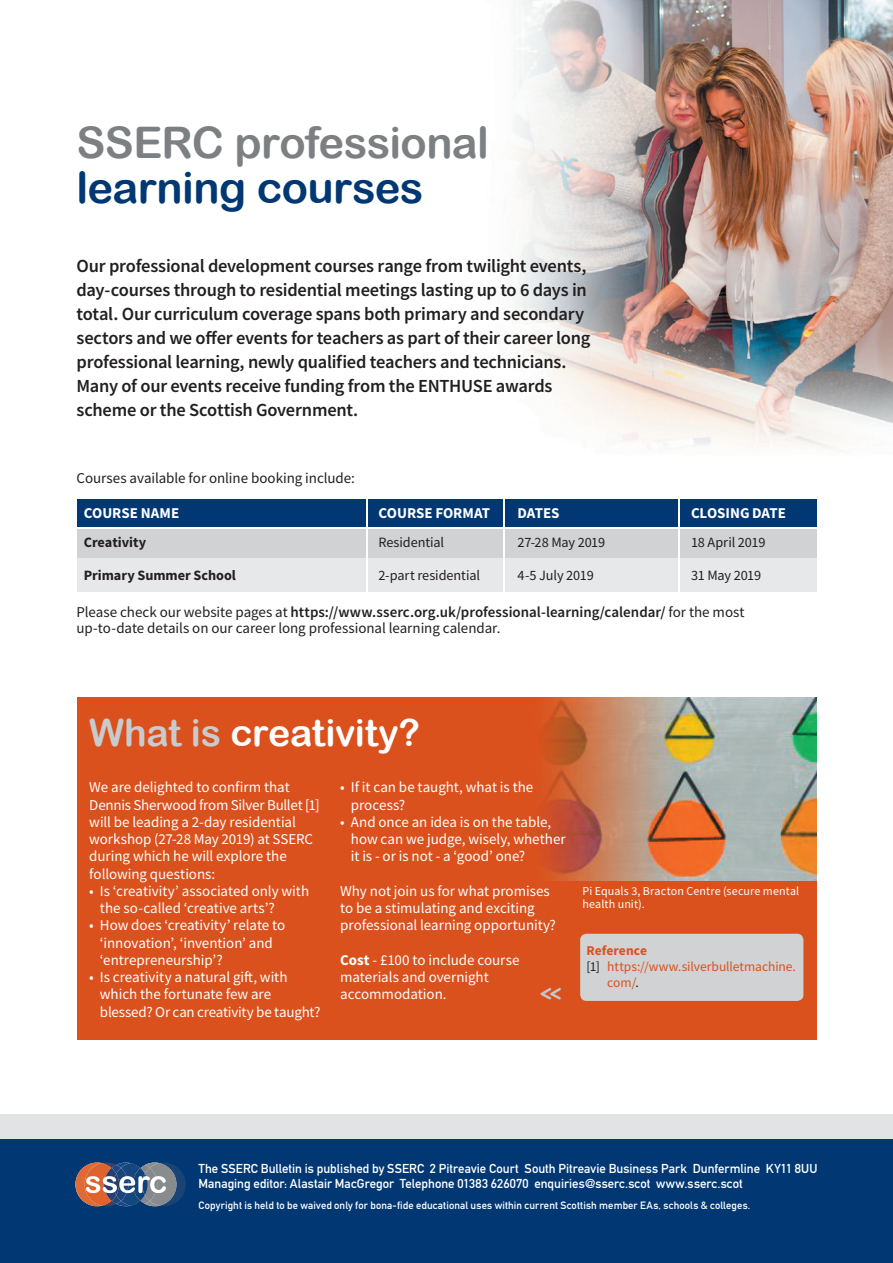
<style>
.page{position:relative;width:893px;height:1263px;background:#fff}
.page>*{position:absolute;margin:0;border:0;box-sizing:border-box;transform-origin:0 0}
.t1{font:43.5px "Arial Rounded MT Bold";letter-spacing:-.015em;color:#7d8082}
.t2{font:43.5px "Arial Rounded MT Bold";letter-spacing:-.015em;color:#013874}
.t3{font:37.5px "Arial Rounded MT Bold";letter-spacing:-.01em;color:#fff}
.t4{font:700 24.15px "Monoglyceride";color:#c4c7ca;scale:.87 1}
.t5{font:600 18.45px/24px "Source Sans Pro";letter-spacing:-.015em;color:#231f20}
.t6{font:15px/17.2px "Source Sans Pro";letter-spacing:-.005em;color:#fff}
.t7{font:15px/16.5px "Source Sans Pro";letter-spacing:-.005em;color:#231f20}
.t8{font:700 15px "Source Sans Pro";letter-spacing:-.005em;color:#fff}
.t9{font:14.25px "Source Sans Pro";letter-spacing:-.01em;color:#231f20}
.t10{font:700 14.25px "Source Sans Pro";letter-spacing:-.005em;color:#231f20}
.t11{font:13.5px "Source Sans Pro";letter-spacing:-.005em;color:#da511d}
.t12{font:700 13.5px "Source Sans Pro";letter-spacing:.005em;color:#da511d}
.t13{font:700 12.75px/15px "DIN Alternate";letter-spacing:.005em;color:#fff}
.t14{font:12px/13.5px "Source Sans Pro";letter-spacing:.01em;color:#fff}
.t15{font:700 10.5px "DIN Alternate";letter-spacing:.015em;color:#fff}
.s1{font-weight:600}
.s2{color:#c8cacc}
.s3{font-weight:700}
.s4{color:#231f20}
</style>
<div class="page">
<div style="left:0;top:1114px;width:893px;height:26px;background:#e2e3e4"></div>
<div style="left:0;top:1140px;width:893px;height:123px;background:#013874"></div>
<svg style="left:75px;top:1162px;width:111px;height:44px;background:#787482"></svg>
<img style="left:514px;top:0;width:379px;height:451px">
<div style="left:77px;top:697px;width:739px;height:343px;background:#da511d"></div>
<img style="left:544px;top:697px;width:272px;height:183px">
<div style="left:580px;top:934px;width:223px;height:67px;background:#d1d2d3;border-radius:6px"></div>
<div style="left:77px;top:529px;width:739px;height:62px;background:#d1d2d3"></div>
<div style="left:77px;top:499px;width:739px;height:28px;background:#013874"></div>
<div style="left:77px;top:558px;width:739px;height:33px;background:#e7e8e9"></div>
<hr style="left:366px;top:499px;width:2px;height:92px;background:#fff">
<hr style="left:504px;top:499px;width:1px;height:92px;background:#fff">
<hr style="left:678px;top:499px;width:1px;height:92px;background:#fff">
<h1 class="t1" style="left:77px;top:117px;width:414px">SSERC professional</h1>
<h1 class="t2" style="left:77px;top:162px;width:348px">learning courses</h1>
<p class="t5" style="left:77px;top:254px;width:515px">Our professional development courses range from twilight events, day-courses through to residential meetings lasting up to 6 days in total. Our curriculum coverage spans both primary and secondary sectors and we offer events for teachers as part of their career long professional learning, newly qualified teachers and technicians.<br>Many of our events receive funding from the ENTHUSE awards scheme or the Scottish Government.</p>
<p class="t7" style="left:77px;top:470px;width:280px">Courses available for online booking include:</p>
<p class="t8" style="left:84px;top:503px;width:97px">COURSE NAME</p>
<p class="t8" style="left:378px;top:503px;width:113px">COURSE FORMAT</p>
<p class="t8" style="left:518px;top:503px;width:44px">DATES</p>
<p class="t8" style="left:691px;top:503px;width:96px">CLOSING DATE</p>
<p class="t10" style="left:84px;top:532px;width:64px">Creativity</p>
<p class="t9" style="left:378px;top:533px;width:67px">Residential</p>
<p class="t9" style="left:518px;top:533px;width:89px">27-28 May 2019</p>
<p class="t9" style="left:691px;top:533px;width:76px">18 April 2019</p>
<p class="t10" style="left:84px;top:565px;width:154px">Primary Summer School</p>
<p class="t9" style="left:378px;top:566px;width:103px">2-part residential</p>
<p class="t9" style="left:518px;top:566px;width:78px">4-5 July 2019</p>
<p class="t9" style="left:691px;top:566px;width:72px">31 May 2019</p>
<p class="t7" style="left:77px;top:603px;width:670px">Please check our website pages at <span class="s1">https://www.sserc.org.uk/professional-learning/calendar/</span> for the most up-to-date details on our career long professional learning calendar.</p>
<h2 class="t3" style="left:89px;top:710px;width:332px"><span class="s2">What is</span> creativity?</h2>
<p class="t6" style="left:89px;top:779px;width:232px">We are delighted to confirm that<br>Dennis Sherwood from Silver Bullet [1] will be leading a 2-day residential workshop (27-28 May 2019) at SSERC during which he will explore the following questions:</p>
<p class="t6" style="left:100px;top:882px;width:211px;text-indent:-11px">• Is ‘creativity’ associated only with the so-called ‘creative arts’?</p>
<p class="t6" style="left:100px;top:917px;width:187px;text-indent:-11px">• How does ‘creativity’ relate to ‘innovation’, ‘invention’ and ‘entrepreneurship’?</p>
<p class="t6" style="left:100px;top:968px;width:222px;text-indent:-11px">• Is creativity a natural gift, with which the fortunate few are blessed? Or can creativity be taught?</p>
<p class="t6" style="left:351px;top:779px;width:184px;text-indent:-11px">• If it can be taught, what is the process?</p>
<p class="t6" style="left:351px;top:813px;width:216px;text-indent:-11px">• And once an idea is on the table, how can we judge, wisely, whether it is - or is not - a ‘good’ one?</p>
<p class="t6" style="left:340px;top:882px;width:217px">Why not join us for what promises to be a stimulating and exciting professional learning opportunity?</p>
<p class="t6" style="left:340px;top:951px;width:181px"><span class="s3">Cost</span> - £100 to include course materials and overnight accommodation.</p>
<h3 class="t4" style="left:540px;top:977px;width:26px">&lt;&lt;</h3>
<p class="t14" style="left:583px;top:884px;width:218px">Pi Equals 3, Bracton Centre (secure mental health unit).</p>
<p class="t12" style="left:586px;top:941px;width:62px">Reference</p>
<p class="t11" style="left:586px;top:958px;width:211px"><span class="s4">[1]</span> https://www.silverbulletmachine.</p>
<p class="t11" style="left:607px;top:973px;width:33px">com/<span class="s4">.</span></p>
<p class="t13" style="left:198px;top:1160px;width:620px">The SSERC Bulletin is published by SSERC 2 Pitreavie Court South Pitreavie Business Park Dunfermline KY11 8UU<br>Managing editor: Alastair MacGregor Telephone 01383 626070 enquiries@sserc.scot www.sserc.scot</p>
<p class="t15" style="left:198px;top:1197px;width:553px">Copyright is held to be waived only for bona-fide educational uses within current Scottish member EAs, schools &amp; colleges.</p>
</div>
